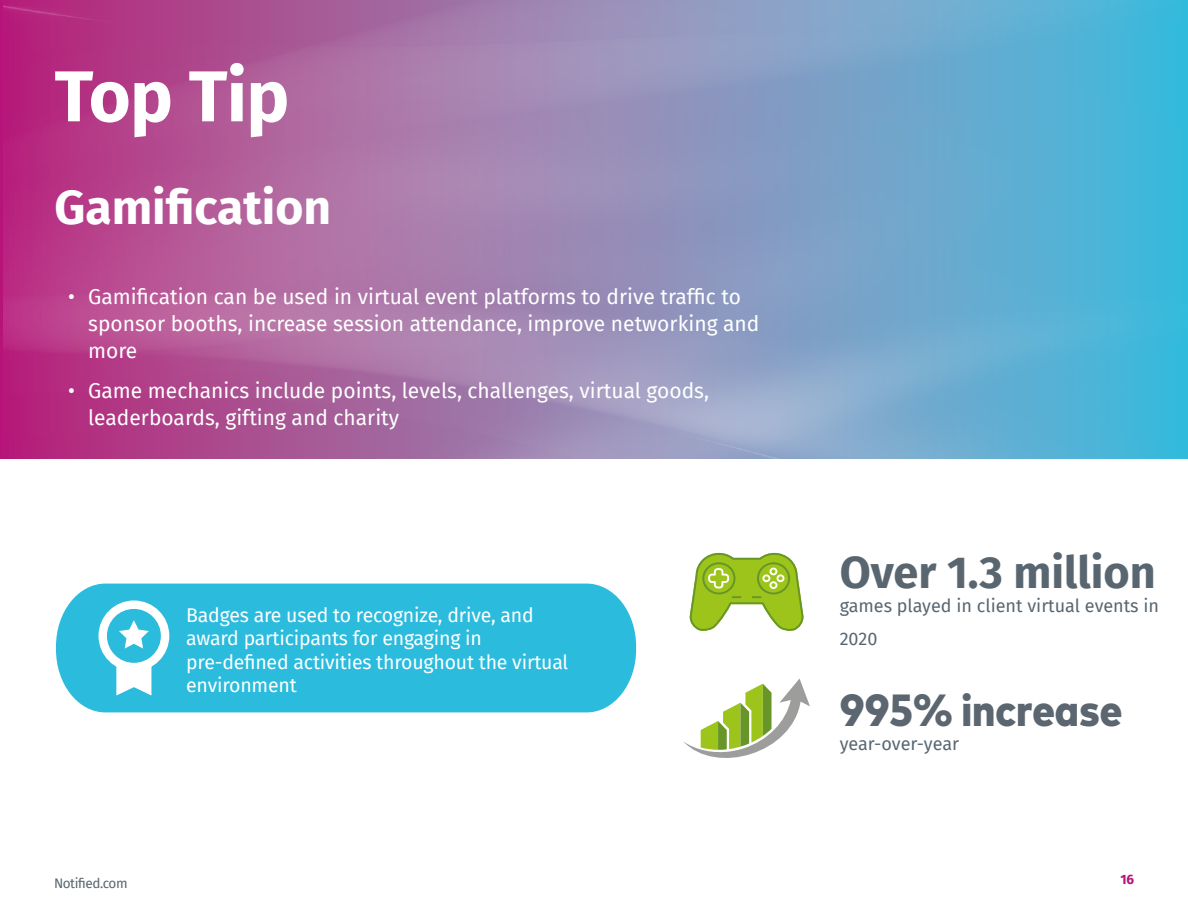
<style>
.page{position:relative;width:1188px;height:918px;background:#fff}
.page>*{position:absolute;margin:0;border:0;box-sizing:border-box;transform-origin:0 0}
.t1{font:700 72px "Fira Sans";letter-spacing:-.01em;color:#fff}
.t2{font:700 48px "Fira Sans";color:#fff}
.t3{font:700 45px "Fira Sans";color:#596670}
.t4{font:800 condensed 45px "Mark Pro";color:#5b6670}
.t5{font:21px/27px "Fira Sans";color:#fff}
.t6{font:19.5px/23.4px "Fira Sans";letter-spacing:-.01em;color:#fff}
.t7{font:18px/33px "Fira Sans";color:#596670}
.t8{font:13.5px "Fira Sans";letter-spacing:-.03em;color:#596670}
.t9{font:700 13.5px "Fira Sans";color:#b61279}
</style>
<div class="page">
<img style="left:4px;top:0;width:1184px;height:459px">
<div style="left:56px;top:584px;width:580px;height:128px;background:#2abbdd"></div>
<svg style="left:116px;top:666px;width:35px;height:30px"></svg>
<div style="left:99px;top:600px;width:70px;height:71px;background:#fff;border-radius:50%"></div>
<div style="left:107px;top:609px;width:54px;height:54px;background:#2abbdd;border-radius:50%"></div>
<svg style="left:119px;top:620px;width:30px;height:29px"></svg>
<svg style="left:690px;top:553px;width:114px;height:78px"></svg>
<svg style="left:684px;top:678px;width:126px;height:80px"></svg>
<h1 class="t1" style="left:55px;top:36px;width:236px">Top Tip</h1>
<h2 class="t2" style="left:55px;top:167px;width:278px">Gamification</h2>
<p class="t5" style="left:88px;top:282px;width:673px;text-indent:-20px">• Gamification can be used in virtual event platforms to drive traffic to sponsor booths, increase session attendance, improve networking and more</p>
<p class="t5" style="left:88px;top:377px;width:622px;text-indent:-20px">• Game mechanics include points, levels, challenges, virtual goods, leaderboards, gifting and charity</p>
<p class="t6" style="left:186px;top:603px;width:384px">Badges are used to recognize, drive, and award participants for engaging in pre-defined activities throughout the virtual environment</p>
<p class="t8" style="left:54px;top:873px;width:75px">Notified.com</p>
<h3 class="t3" style="left:840px;top:534px;width:318px">Over 1.3 million</h3>
<p class="t7" style="left:840px;top:588px;width:321px">games played in client virtual events in<br>2020</p>
<h3 class="t4" style="left:840px;top:676px;width:284px">995% increase</h3>
<p class="t7" style="left:840px;top:727px;width:121px">year-over-year</p>
<p class="t9" style="left:1121px;top:868px;width:15px">16</p>
</div>
